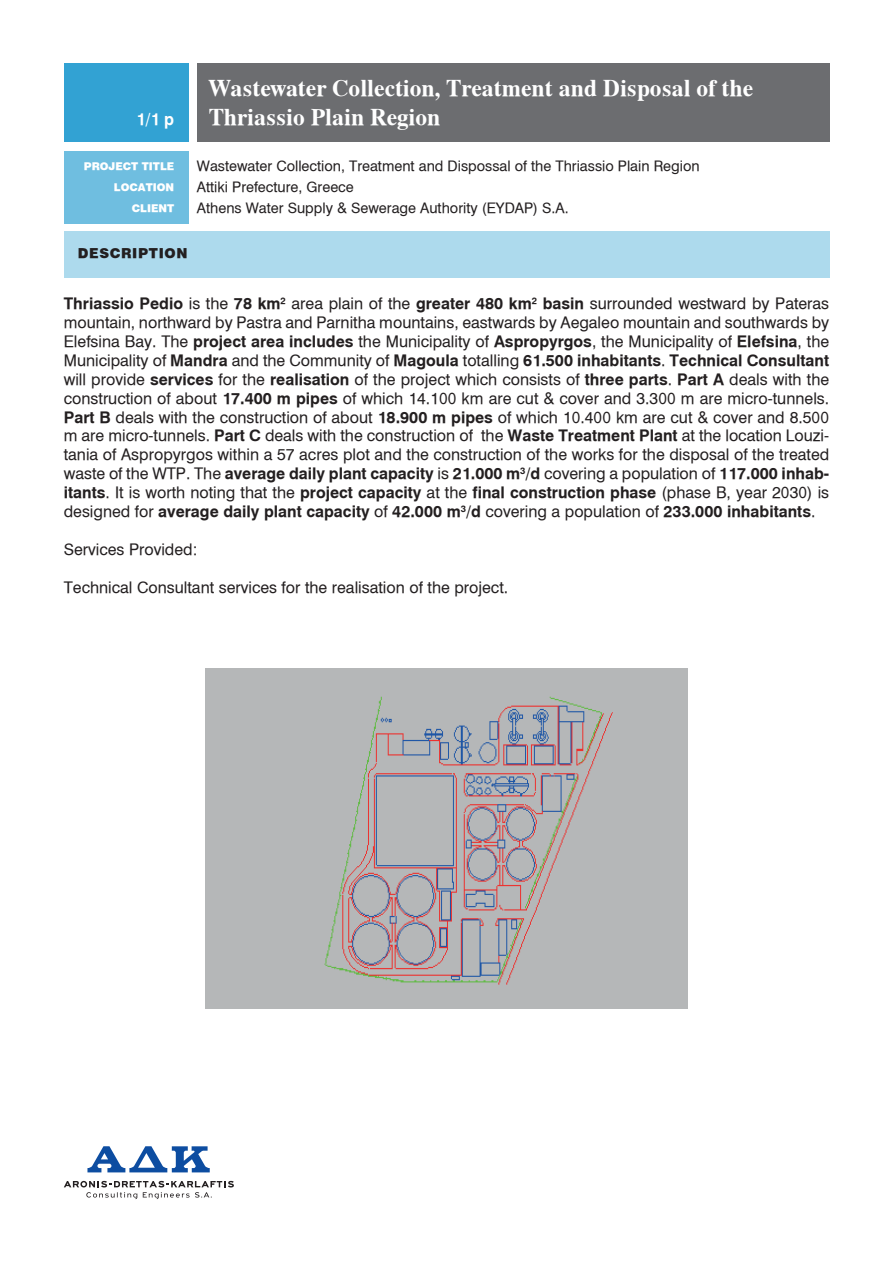
<style>
.page{position:relative;width:893px;height:1263px;background:#fff}
.page>*{position:absolute;margin:0;border:0;box-sizing:border-box;transform-origin:0 0}
.t1{font:24px/28.8px "UB Times Bold";color:#fff}
.t2{font:16.5px "UB Helvetica Bold";color:#fff}
.t3{font:15.75px/18.9px "UB Helvetica";color:#231f20;text-align:justify}
.t4{font:15.75px "UB Helvetica Bold";color:#231f20}
.t5{font:14.25px/21px "UB Helvetica";color:#231f20}
.t6{font:900 13.5px "UB Helvetica";letter-spacing:.05em;color:#231f20}
.t7{font:900 10.5px/21px "UB Helvetica";color:#fff;text-align:right}
.s1{font-family:"UB Helvetica Bold"}
.s2{font-family:"UB Helvetica"}
</style>
<div class="page">
<div style="left:64px;top:64px;width:124px;height:78px;background:#32a2d3"></div>
<div style="left:64px;top:151px;width:124px;height:73px;background:#6fbee0"></div>
<div style="left:64px;top:231px;width:765px;height:47px;background:#addaed"></div>
<div style="left:197px;top:64px;width:632px;height:78px;background:#6c6d70"></div>
<svg style="left:87px;top:1146px;width:123px;height:26px"></svg>
<svg style="left:64px;top:1181px;width:170px;height:18px"></svg>
<img style="left:205px;top:669px;width:483px;height:339px">
<p class="t2" style="left:136px;top:109px;width:40px">1/1 p</p>
<p class="t7" style="left:84px;top:156px;width:92px">PROJECT TITLE<br>LOCATION<br>CLIENT</p>
<p class="t6" style="left:78px;top:245px;width:111px">DESCRIPTION</p>
<h1 class="t1" style="left:209px;top:74px;width:546px">Wastewater Collection, Treatment and Disposal of the<br>Thriassio Plain Region</h1>
<p class="t5" style="left:197px;top:156px;width:504px">Wastewater Collection, Treatment and Dispossal of the Thriassio Plain Region<br>Attiki Prefecture, Greece<br>Athens Water Supply &amp; Sewerage Authority (EYDAP) S.A.</p>
<p class="t3" style="left:64px;top:294px;width:767px"><span class="s1">Thriassio Pedio</span> is the <span class="s1">78 km</span><sup>2</sup> area plain of the <span class="s1">greater 480 km</span><sup>2</sup> <span class="s1">basin</span> surrounded westward by Pateras mountain, northward by Pastra and Parnitha mountains, eastwards by Aegaleo mountain and southwards by Elefsina Bay. The <span class="s1">project area includes</span> the Municipality of <span class="s1">Aspropyrgos</span>, the Municipality of <span class="s1">Elefsina</span>, the</p>
<p class="t4" style="left:64px;top:351px;width:767px"><span class="s2">Municipality of</span> Mandra <span class="s2">and the Community of</span> Magoula <span class="s2">totalling</span> 61.500 inhabitants<span class="s2">.</span> Technical Consultant</p>
<p class="t3" style="left:64px;top:370px;width:767px">will provide <span class="s1">services</span> for the <span class="s1">realisation</span> of the project which consists of <span class="s1">three parts</span>. <span class="s1">Part A</span> deals with the construction of about <span class="s1">17.400 m pipes</span> of which 14.100 km are cut &amp; cover and 3.300 m are micro-tunnels.<br><span class="s1">Part B</span> deals with the construction of about <span class="s1">18.900 m pipes</span> of which 10.400 km are cut &amp; cover and 8.500 m are micro-tunnels. <span class="s1">Part C</span> deals with the construction of the <span class="s1">Waste Treatment Plant</span> at the location Louzi&shy;tania of Aspropyrgos within a 57 acres plot and the construction of the works for the disposal of the treated</p>
<p class="t4" style="left:64px;top:464px;width:767px"><span class="s2">waste of the WTP. The</span> average daily plant capacity <span class="s2">is</span> 21.000 m<sup>3</sup>/d <span class="s2">covering a population of</span> 117.000 inhab-</p>
<p class="t3" style="left:64px;top:483px;width:767px"><span class="s1">itants</span>. It is worth noting that the <span class="s1">project capacity</span> at the <span class="s1">final construction phase</span> (phase B, year 2030) is</p>
<p class="t4" style="left:64px;top:502px;width:753px"><span class="s2">designed for</span> average daily plant capacity <span class="s2">of</span> 42.000 m<sup>3</sup>/d <span class="s2">covering a population of</span> 233.000 inhabitants<span class="s2">.</span></p>
<p class="t3" style="left:64px;top:540px;width:135px">Services Provided:</p>
<p class="t3" style="left:64px;top:578px;width:446px">Technical Consultant services for the realisation of the project.</p>
</div>
